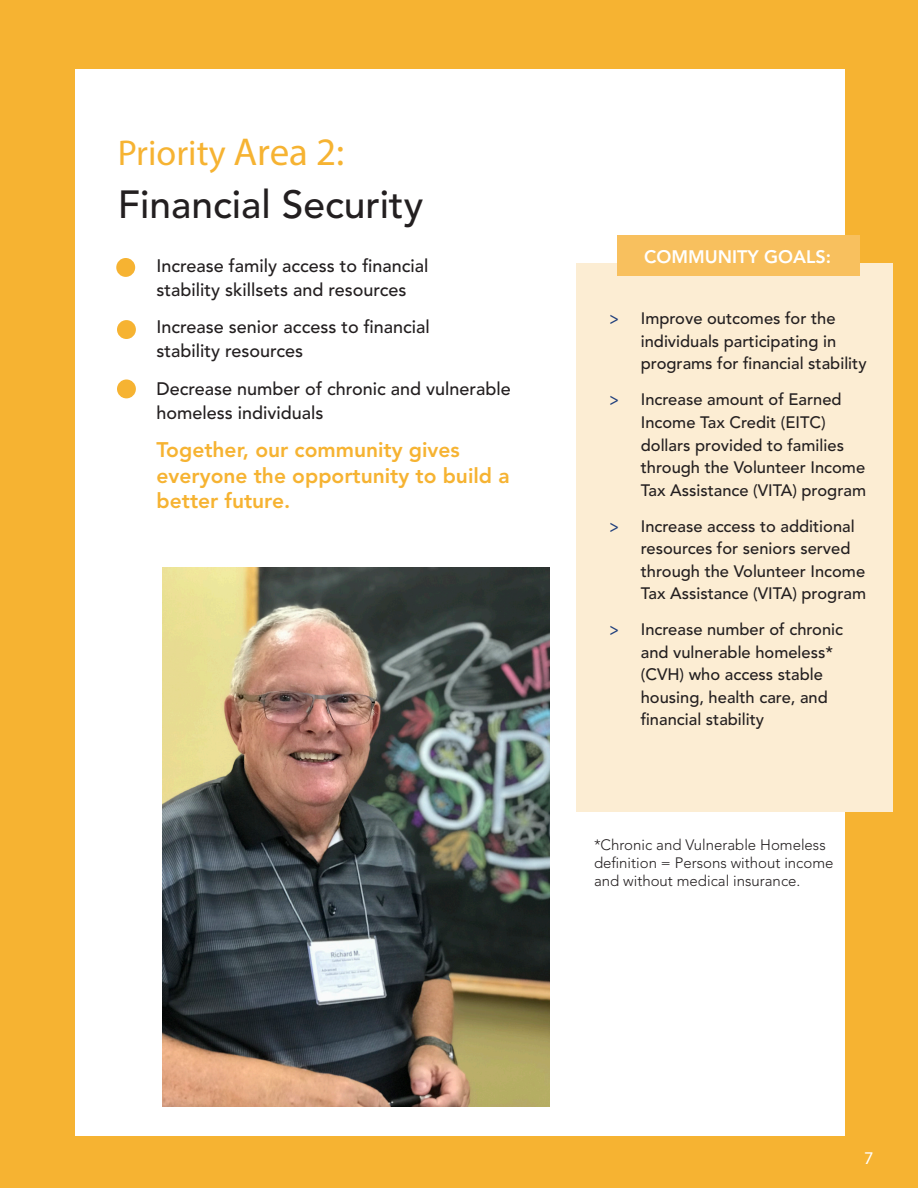
<style>
.page{position:relative;width:918px;height:1188px;background:#f6b332}
.page>*{position:absolute;margin:0;border:0;box-sizing:border-box;transform-origin:0 0}
.t1{font:500 39px "Avenir LT Std";color:#231f20}
.t2{font:36px "Myriad Pro";color:#f6b332}
.t3{font:800 21px/25.2px "Avenir LT Std";color:#f6b332}
.t4{font:500 18px/24px "Avenir LT Std";color:#231f20}
.t5{font:800 18px "Avenir LT Std";color:#fff}
.t6{font:18px "Myriad Pro";color:#fff}
.t7{font:500 16.5px/22.5px "Avenir LT Std";color:#231f20}
.t8{font:300 15px/18px "Avenir LT Std";color:#231f20}
.s1{font-size:39px}
.s2{font-family:"Acumin Pro";font-weight:400;color:#1d3d7b}
</style>
<div class="page">
<div style="left:76px;top:69px;width:769px;height:1067px;background:#fff"></div>
<img style="left:162px;top:567px;width:388px;height:540px">
<div style="left:577px;top:263px;width:316px;height:549px;background:#fcedd3"></div>
<div style="left:617px;top:236px;width:243px;height:40px;background:#f8c05e"></div>
<div style="left:116px;top:258px;width:19px;height:19px;background:#f6b332;border-radius:50%"></div>
<div style="left:117px;top:320px;width:19px;height:19px;background:#f6b332;border-radius:50%"></div>
<div style="left:117px;top:379px;width:19px;height:19px;background:#f6b332;border-radius:50%"></div>
<h2 class="t2" style="left:118px;top:130px;width:228px">Priority <span class="s1">Area 2:</span></h2>
<h1 class="t1" style="left:118px;top:182px;width:307px">Financial Security</h1>
<p class="t4" style="left:157px;top:254px;width:273px">Increase family access to financial stability skillsets and resources</p>
<p class="t4" style="left:157px;top:315px;width:275px">Increase senior access to financial stability resources</p>
<p class="t4" style="left:157px;top:377px;width:356px">Decrease number of chronic and vulnerable homeless individuals</p>
<p class="t3" style="left:157px;top:437px;width:355px">Together, our community gives everyone the opportunity to build a better future.</p>
<p class="t5" style="left:644px;top:246px;width:188px">COMMUNITY GOALS:</p>
<p class="t7" style="left:641px;top:308px;width:227px;text-indent:-31px"><span class="s2">&gt;</span> Improve outcomes for the individuals participating in programs for financial stability</p>
<p class="t7" style="left:641px;top:389px;width:227px;text-indent:-31px"><span class="s2">&gt;</span> Increase amount of Earned<br>Income Tax Credit (EITC) dollars provided to families through the Volunteer Income<br>Tax Assistance (VITA) program</p>
<p class="t7" style="left:641px;top:515px;width:227px;text-indent:-31px"><span class="s2">&gt;</span> Increase access to additional resources for seniors served through the Volunteer Income<br>Tax Assistance (VITA) program</p>
<p class="t7" style="left:641px;top:618px;width:204px;text-indent:-31px"><span class="s2">&gt;</span> Increase number of chronic and vulnerable homeless* (CVH) who access stable housing, health care, and financial stability</p>
<p class="t8" style="left:594px;top:836px;width:241px">*Chronic and Vulnerable Homeless definition = Persons without income and without medical insurance.</p>
<p class="t6" style="left:864px;top:1147px;width:11px">7</p>
</div>
